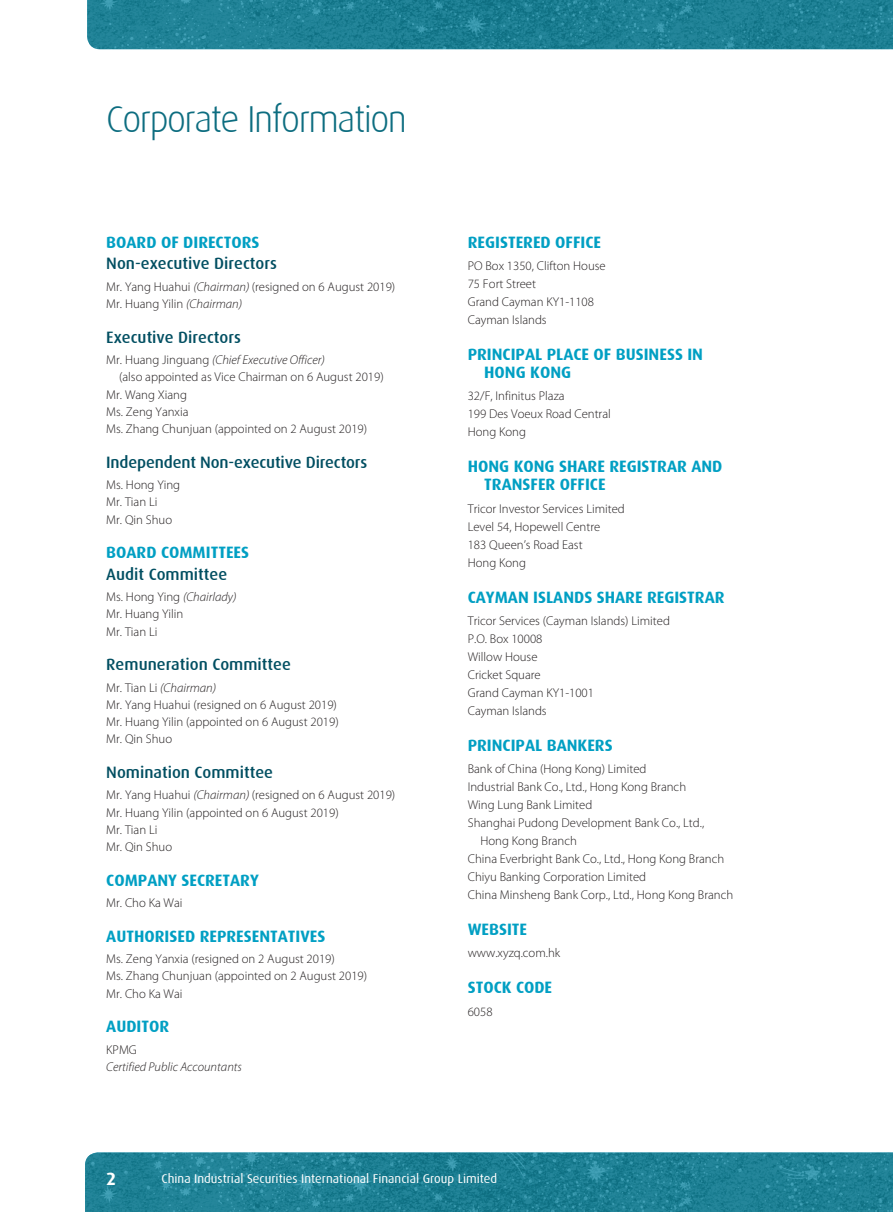
<style>
.page{position:relative;width:893px;height:1212px;background:#fff}
.page>*{position:absolute;margin:0;border:0;box-sizing:border-box;transform-origin:0 0}
.t1{font:300 37.5px "Dax";letter-spacing:-.04em;color:#0d6d80}
.t2{font:700 18px "Dax";color:#fff}
.t3{font:700 16.5px/18px "Dax";color:#009fc3}
.t4{font:500 16.5px "Dax";color:#004e61}
.t5{font:300 12.75px/18px "Myriad Pro";color:#231f20}
.t6{font:italic 300 12.75px "Myriad Pro";color:#231f20}
.t7{font:12.75px "Dax";color:#fff}
.s1{font-style:italic}
.s2{font-style:normal}
</style>
<div class="page">
<img style="left:87px;top:0;width:806px;height:49px">
<img style="left:85px;top:1152px;width:808px;height:60px">
<h1 class="t1" style="left:106px;top:99px;width:302px">Corporate Information</h1>
<p class="t3" style="left:106px;top:233px;width:155px">BOARD OF DIRECTORS</p>
<p class="t4" style="left:106px;top:254px;width:172px">Non-executive Directors</p>
<p class="t5" style="left:106px;top:278px;width:290px;line-height:17.2px">Mr. Yang Huahui <span class="s1">(Chairman)</span> (resigned on 6 August 2019)<br>Mr. Huang Yilin <span class="s1">(Chairman)</span></p>
<p class="t4" style="left:106px;top:328px;width:136px">Executive Directors</p>
<p class="t6" style="left:106px;top:352px;width:220px"><span class="s2">Mr. Huang Jinguang</span> (Chief Executive Officer)</p>
<p class="t5" style="left:119px;top:368px;width:266px">(also appointed as Vice Chairman on 6 August 2019)</p>
<p class="t5" style="left:106px;top:385px;width:82px">Mr. Wang Xiang</p>
<p class="t5" style="left:106px;top:402px;width:84px">Ms. Zeng Yanxia</p>
<p class="t5" style="left:106px;top:420px;width:262px">Ms. Zhang Chunjuan (appointed on 2 August 2019)</p>
<p class="t4" style="left:106px;top:453px;width:262px">Independent Non-executive Directors</p>
<p class="t5" style="left:106px;top:476px;width:75px;line-height:17.2px">Ms. Hong Ying<br>Mr. Tian Li<br>Mr. Qin Shuo</p>
<p class="t3" style="left:106px;top:543px;width:144px">BOARD COMMITTEES</p>
<p class="t4" style="left:106px;top:565px;width:122px">Audit Committee</p>
<p class="t5" style="left:106px;top:588px;width:132px;line-height:17.2px">Ms. Hong Ying <span class="s1">(Chairlady)<br></span>Mr. Huang Yilin<br>Mr. Tian Li</p>
<p class="t4" style="left:106px;top:655px;width:186px">Remuneration Committee</p>
<p class="t5" style="left:106px;top:679px;width:234px;line-height:17.2px">Mr. Tian Li <span class="s1">(Chairman)<br></span>Mr. Yang Huahui (resigned on 6 August 2019)<br>Mr. Huang Yilin (appointed on 6 August 2019)<br>Mr. Qin Shuo</p>
<p class="t4" style="left:106px;top:763px;width:168px">Nomination Committee</p>
<p class="t5" style="left:106px;top:786px;width:290px;line-height:17.2px">Mr. Yang Huahui <span class="s1">(Chairman)</span> (resigned on 6 August 2019)<br>Mr. Huang Yilin (appointed on 6 August 2019)<br>Mr. Tian Li<br>Mr. Qin Shuo</p>
<p class="t3" style="left:106px;top:871px;width:154px">COMPANY SECRETARY</p>
<p class="t5" style="left:106px;top:894px;width:78px">Mr. Cho Ka Wai</p>
<p class="t3" style="left:106px;top:927px;width:221px">AUTHORISED REPRESENTATIVES</p>
<p class="t5" style="left:106px;top:950px;width:262px;line-height:17.2px">Ms. Zeng Yanxia (resigned on 2 August 2019)<br>Ms. Zhang Chunjuan (appointed on 2 August 2019)<br>Mr. Cho Ka Wai</p>
<p class="t3" style="left:106px;top:1017px;width:64px">AUDITOR</p>
<p class="t5" style="left:106px;top:1040px;width:32px">KPMG</p>
<p class="t6" style="left:106px;top:1059px;width:137px">Certified Public Accountants</p>
<p class="t3" style="left:468px;top:233px;width:135px">REGISTERED OFFICE</p>
<p class="t5" style="left:468px;top:257px;width:139px">PO Box 1350, Clifton House<br>75 Fort Street<br>Grand Cayman KY1-1108<br>Cayman Islands</p>
<p class="t3" style="left:484px;top:345px;width:220px;text-indent:-16px">PRINCIPAL PLACE OF BUSINESS IN<br>HONG KONG</p>
<p class="t5" style="left:468px;top:387px;width:145px">32/F, Infinitus Plaza<br>199 Des Voeux Road Central<br>Hong Kong</p>
<p class="t3" style="left:484px;top:458px;width:240px;text-indent:-16px">HONG KONG SHARE REGISTRAR AND<br>TRANSFER OFFICE</p>
<p class="t5" style="left:468px;top:499px;width:159px">Tricor Investor Services Limited<br>Level 54, Hopewell Centre<br>183 Queen’s Road East<br>Hong Kong</p>
<p class="t3" style="left:468px;top:588px;width:258px">CAYMAN ISLANDS SHARE REGISTRAR</p>
<p class="t5" style="left:468px;top:611px;width:204px">Tricor Services (Cayman Islands) Limited<br>P.O. Box 10008<br>Willow House<br>Cricket Square<br>Grand Cayman KY1-1001<br>Cayman Islands</p>
<p class="t3" style="left:468px;top:736px;width:146px">PRINCIPAL BANKERS</p>
<p class="t5" style="left:468px;top:760px;width:180px">Bank of China (Hong Kong) Limited</p>
<p class="t5" style="left:468px;top:778px;width:220px">Industrial Bank Co., Ltd., Hong Kong Branch</p>
<p class="t5" style="left:468px;top:796px;width:126px">Wing Lung Bank Limited</p>
<p class="t5" style="left:468px;top:814px;width:238px">Shanghai Pudong Development Bank Co., Ltd.,</p>
<p class="t5" style="left:480px;top:832px;width:98px">Hong Kong Branch</p>
<p class="t5" style="left:468px;top:850px;width:258px">China Everbright Bank Co., Ltd., Hong Kong Branch</p>
<p class="t5" style="left:468px;top:868px;width:180px">Chiyu Banking Corporation Limited</p>
<p class="t5" style="left:468px;top:886px;width:267px">China Minsheng Bank Corp., Ltd., Hong Kong Branch</p>
<p class="t3" style="left:468px;top:920px;width:61px">WEBSITE</p>
<p class="t5" style="left:468px;top:944px;width:94px">www.xyzq.com.hk</p>
<p class="t3" style="left:468px;top:979px;width:86px">STOCK CODE</p>
<p class="t5" style="left:468px;top:1002px;width:26px">6058</p>
<h2 class="t2" style="left:106px;top:1168px;width:12px">2</h2>
<p class="t7" style="left:162px;top:1171px;width:337px">China Industrial Securities International Financial Group Limited</p>
</div>
